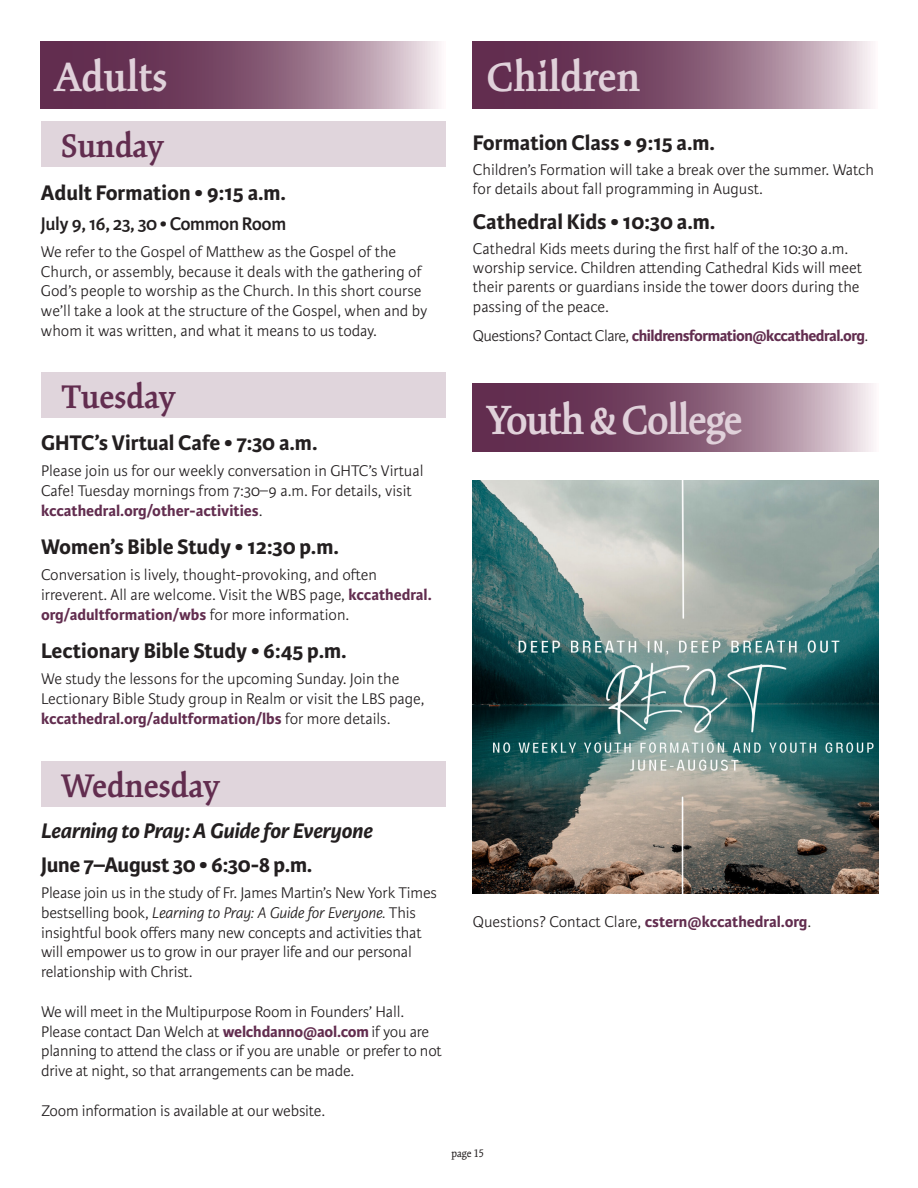
<style>
.page{position:relative;width:918px;height:1188px;background:#fff}
.page>*{position:absolute;margin:0;border:0;box-sizing:border-box;transform-origin:0 0}
.t1{font:600 45px "Kinesis Pro 3";letter-spacing:-.005em;color:#e0d1da}
.t2{font:600 45px "Kinesis Pro 3";letter-spacing:-.03em;color:#e0d1da}
.t3{font:600 36px "Kinesis Pro 3";color:#622d4f}
.Announcement_Heading{font:700 22.5px "Karmina Sans";color:#231f20}
.Announcement_Heading-2{font:italic 700 22.5px "Karmina Sans";letter-spacing:-.015em;color:#231f20}
.Announcement_Subhead{font:600 19.5px "Karmina Sans";letter-spacing:-.02em;color:#231f20}
.Announcement_text{font:300 16.5px/19.8px "Karmina Sans";color:#231f20}
.Announcement_text-2{font:700 16.5px "Karmina Sans";letter-spacing:-.03em;color:#622d4f}
.Body_Text{font:12px "Kinesis Pro 3";color:#231f20}
.s1{font-weight:700;color:#622d4f}
.s2{font-weight:300;color:#231f20}
.s3{font-style:italic}
</style>
<div class="page">
<svg style="left:41px;top:41px;width:400px;height:68px"></svg>
<div style="left:41px;top:372px;width:405px;height:46px;background:#e0d5dc"></div>
<svg style="left:473px;top:41px;width:400px;height:68px"></svg>
<svg style="left:473px;top:384px;width:401px;height:67px"></svg>
<div style="left:41px;top:121px;width:405px;height:45px;background:#e0d5dc"></div>
<div style="left:41px;top:761px;width:405px;height:46px;background:#e0d5dc"></div>
<img style="left:473px;top:481px;width:405px;height:413px">
<p class="t1" style="left:54px;top:51px;width:114px">Adults</p>
<p class="t3" style="left:61px;top:125px;width:104px">Sunday</p>
<p class="Announcement_Heading" style="left:41px;top:180px;width:247px">Adult Formation • 9:15 a.m.</p>
<p class="Announcement_Subhead" style="left:41px;top:213px;width:247px">July 9, 16, 23, 30 • Common Room</p>
<p class="Announcement_text" style="left:41px;top:242px;width:388px">We refer to the Gospel of Matthew as the Gospel of the Church, or assembly, because it deals with the gathering of God’s people to worship as the Church. In this short course we’ll take a look at the structure of the Gospel, when and by whom it was written, and what it means to us today.</p>
<p class="t3" style="left:62px;top:376px;width:115px">Tuesday</p>
<p class="Announcement_Heading" style="left:41px;top:429px;width:278px">GHTC’s Virtual Cafe • 7:30 a.m.</p>
<p class="Announcement_text" style="left:41px;top:461px;width:384px">Please join us for our weekly conversation in GHTC’s Virtual<br>Cafe! Tuesday mornings from 7:30–9 a.m. For details, visit <span class="s1">kccathedral.org/other-activities</span>.</p>
<p class="Announcement_Heading" style="left:41px;top:533px;width:299px">Women’s Bible Study • 12:30 p.m.</p>
<p class="Announcement_text" style="left:41px;top:565px;width:392px">Conversation is lively, thought-provoking, and often irreverent. All are welcome. Visit the WBS page, <span class="s1">kccathedral. org/adultformation/wbs</span> for more information.</p>
<p class="Announcement_Heading" style="left:41px;top:637px;width:307px">Lectionary Bible Study • 6:45 p.m.</p>
<p class="Announcement_text" style="left:41px;top:669px;width:385px">We study the lessons for the upcoming Sunday. Join the<br>Lectionary Bible Study group in Realm or visit the LBS page, <span class="s1">kccathedral.org/adultformation/lbs</span> for more details.</p>
<h1 class="t1" style="left:486px;top:51px;width:156px">Children</h1>
<p class="Announcement_Heading" style="left:473px;top:129px;width:243px">Formation Class • 9:15 a.m.</p>
<p class="Announcement_text" style="left:473px;top:161px;width:403px;line-height:18.8px">Children’s Formation will take a break over the summer. Watch for details about fall programming in August.</p>
<p class="Announcement_Heading" style="left:473px;top:209px;width:244px">Cathedral Kids • 10:30 a.m.</p>
<p class="Announcement_text" style="left:473px;top:240px;width:391px;line-height:19px">Cathedral Kids meets during the first half of the 10:30 a.m. worship service. Children attending Cathedral Kids will meet their parents or guardians inside the tower doors during the passing of the peace.</p>
<p class="Announcement_text-2" style="left:473px;top:326px;width:397px"><span class="s2">Questions? Contact Clare,</span> childrensformation@kccathedral.org<span class="s2">.</span></p>
<p class="t2" style="left:486px;top:394px;width:258px">Youth &amp; College</p>
<p class="t3" style="left:61px;top:765px;width:160px">Wednesday</p>
<p class="Announcement_Heading-2" style="left:41px;top:818px;width:334px">Learning to Pray: A Guide for Everyone</p>
<p class="Announcement_Heading" style="left:41px;top:851px;width:273px">June 7–August 30 • 6:30-8 p.m.</p>
<p class="Announcement_text" style="left:41px;top:883px;width:397px">Please join us in the study of Fr. James Martin’s New York Times bestselling book, <span class="s3">Learning to Pray: A Guide for Everyone.</span> This insightful book offers many new concepts and activities that will empower us to grow in our prayer life and our personal relationship with Christ.</p>
<p class="Announcement_text" style="left:41px;top:1002px;width:402px">We will meet in the Multipurpose Room in Founders’ Hall.<br>Please contact Dan Welch at <span class="s1">welchdanno@aol.com</span> if you are planning to attend the class or if you are unable or prefer to not drive at night, so that arrangements can be made.</p>
<p class="Announcement_text" style="left:41px;top:1101px;width:285px">Zoom information is available at our website.</p>
<p class="Announcement_text" style="left:473px;top:912px;width:340px">Questions? Contact Clare, <span class="s1">cstern@kccathedral.org</span>.</p>
<p class="Body_Text" style="left:452px;top:1146px;width:34px">page 15</p>
</div>
